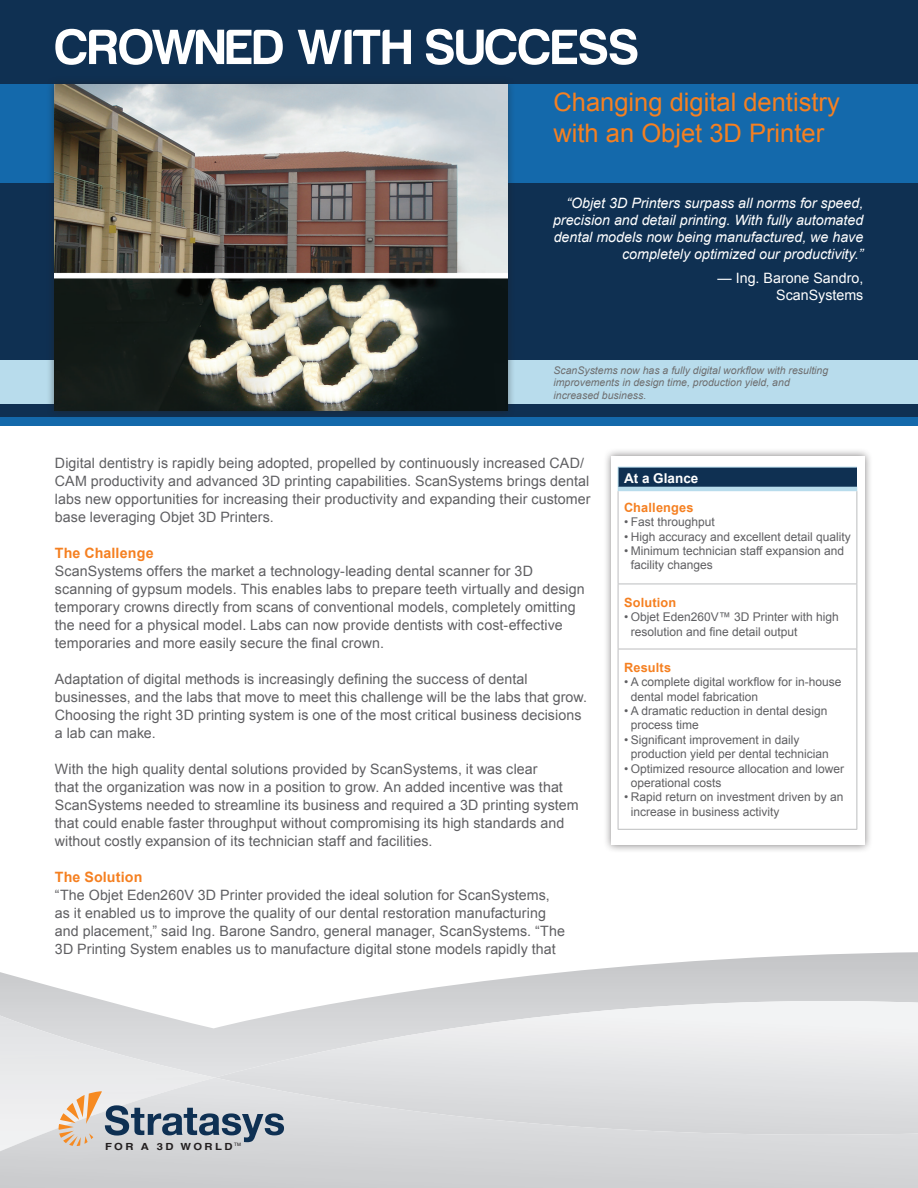
<style>
.page{position:relative;width:918px;height:1188px;background:#fff}
.page>*{position:absolute;margin:0;border:0;box-sizing:border-box;transform-origin:0 0}
.t1{font:51px "Harabara";letter-spacing:.02em;color:#fff}
.t2{font:25.5px/30.6px "Arial";color:#f58021}
.t3{font:14.25px/18px "Arial";letter-spacing:.005em;color:#5f5f62}
.t4{font:italic 14.25px/17.1px "Arial";color:#fff;text-align:right}
.t5{font:14.25px/17.1px "Arial";color:#fff;text-align:right}
.t6{font:700 14.25px "Arial";letter-spacing:.01em;color:#f58021}
.t7{font:700 13.5px "Arial";color:#fff}
.t8{font:700 12.75px "Arial";letter-spacing:.015em;color:#f58021}
.t9{font:12px/14.4px "Arial";color:#5f5f62}
.t10{font:italic 10.5px/12.6px "Arial";color:#6e6e6f}
.t11{font:700 9.75px "Helvetica LT Std";letter-spacing:.21em;color:#231f20;scale:1.15 1}
</style>
<div class="page">
<svg style="left:0;top:952px;width:918px;height:49px"></svg>
<svg style="left:0;top:1001px;width:918px;height:77px"></svg>
<img style="left:0;top:1010px;width:215px;height:68px">
<svg style="left:58px;top:1091px;width:226px;height:55px;background:#b6b9bc"></svg>
<div style="left:0;top:415px;width:918px;height:11px;background:#1469ab"></div>
<div style="left:0;top:0;width:918px;height:417px;background:#0f3052"></div>
<div style="left:0;top:360px;width:918px;height:43px;background:#b8dcec"></div>
<div style="left:0;top:84px;width:918px;height:98px;background:#1469ab"></div>
<div style="left:603px;top:448px;width:270px;height:405px;background:#231f20;opacity:.55"></div>
<div style="left:611px;top:456px;width:254px;height:389px;background:#fff"></div>
<div style="left:618px;top:467px;width:239px;height:22px;background:#0f3052"></div>
<svg style="left:618px;top:468px;width:1px;height:19px"></svg>
<hr style="left:618px;top:467px;width:239px;height:1px;background:#b8dcec">
<hr style="left:618px;top:649px;width:1px;height:180px;background:#bcbdbf">
<hr style="left:856px;top:649px;width:1px;height:180px;background:#bcbdbf">
<hr style="left:618px;top:829px;width:239px;height:1px;background:#bcbdbf">
<hr style="left:618px;top:584px;width:1px;height:65px;background:#bcbdbf">
<hr style="left:856px;top:584px;width:1px;height:65px;background:#bcbdbf">
<hr style="left:618px;top:649px;width:239px;height:1px;background:#bcbdbf">
<hr style="left:618px;top:487px;width:239px;height:4px;background:#b8dcec">
<hr style="left:618px;top:491px;width:1px;height:93px;background:#bcbdbf">
<hr style="left:856px;top:491px;width:1px;height:93px;background:#bcbdbf">
<hr style="left:618px;top:584px;width:239px;height:1px;background:#bcbdbf">
<div style="left:46px;top:76px;width:470px;height:343px;background:#231f20;opacity:.55"></div>
<img style="left:55px;top:84px;width:453px;height:326px">
<h1 class="t1" style="left:56px;top:21px;width:554px">CROWNED WITH SUCCESS</h1>
<h2 class="t2" style="left:554px;top:87px;width:288px">Changing digital dentistry with an Objet 3D Printer</h2>
<p class="t4" style="left:553px;top:194px;width:312px">“Objet 3D Printers surpass all norms for speed, precision and detail printing. With fully automated dental models now being manufactured, we have completely optimized our productivity.”</p>
<p class="t5" style="left:718px;top:269px;width:147px">— Ing. Barone Sandro,<br>ScanSystems</p>
<p class="t10" style="left:554px;top:364px;width:276px">ScanSystems now has a fully digital workflow with resulting improvements in design time, production yield, and increased business.</p>
<p class="t3" style="left:55px;top:454px;width:537px">Digital dentistry is rapidly being adopted, propelled by continuously increased CAD/ CAM productivity and advanced 3D printing capabilities. ScanSystems brings dental labs new opportunities for increasing their productivity and expanding their customer base leveraging Objet 3D Printers.</p>
<p class="t6" style="left:55px;top:543px;width:100px">The Challenge</p>
<p class="t3" style="left:55px;top:562px;width:531px">ScanSystems offers the market a technology-leading dental scanner for 3D scanning of gypsum models. This enables labs to prepare teeth virtually and design temporary crowns directly from scans of conventional models, completely omitting the need for a physical model. Labs can now provide dentists with cost-effective temporaries and more easily secure the final crown.</p>
<p class="t3" style="left:55px;top:670px;width:534px">Adaptation of digital methods is increasingly defining the success of dental businesses, and the labs that move to meet this challenge will be the labs that grow.<br>Choosing the right 3D printing system is one of the most critical business decisions a lab can make.</p>
<p class="t3" style="left:55px;top:760px;width:525px">With the high quality dental solutions provided by ScanSystems, it was clear<br>that the organization was now in a position to grow. An added incentive was that ScanSystems needed to streamline its business and required a 3D printing system that could enable faster throughput without compromising its high standards and without costly expansion of its technician staff and facilities.</p>
<p class="t6" style="left:55px;top:867px;width:89px">The Solution</p>
<p class="t3" style="left:55px;top:886px;width:512px">“The Objet Eden260V 3D Printer provided the ideal solution for ScanSystems, as it enabled us to improve the quality of our dental restoration manufacturing and placement,” said Ing. Barone Sandro, general manager, ScanSystems. “The 3D Printing System enables us to manufacture digital stone models rapidly that</p>
<p class="t7" style="left:624px;top:469px;width:76px">At a Glance</p>
<p class="t8" style="left:624px;top:499px;width:71px">Challenges</p>
<p class="t9" style="left:624px;top:515px;width:92px">• Fast throughput</p>
<p class="t9" style="left:624px;top:529px;width:228px">• High accuracy and excellent detail quality</p>
<p class="t9" style="left:631px;top:544px;width:215px;text-indent:-7px">• Minimum technician staff expansion and facility changes</p>
<p class="t8" style="left:624px;top:594px;width:54px">Solution</p>
<p class="t9" style="left:631px;top:610px;width:210px;text-indent:-7px">• Objet Eden260V™ 3D Printer with high resolution and fine detail output</p>
<p class="t8" style="left:624px;top:659px;width:49px">Results</p>
<p class="t9" style="left:631px;top:675px;width:212px;text-indent:-7px">• A complete digital workflow for in-house dental model fabrication</p>
<p class="t9" style="left:631px;top:704px;width:198px;text-indent:-7px">• A dramatic reduction in dental design process time</p>
<p class="t9" style="left:631px;top:733px;width:200px;text-indent:-7px">• Significant improvement in daily production yield per dental technician</p>
<p class="t9" style="left:631px;top:761px;width:215px;text-indent:-7px">• Optimized resource allocation and lower operational costs</p>
<p class="t9" style="left:631px;top:790px;width:214px;text-indent:-7px">• Rapid return on investment driven by an increase in business activity</p>
<p class="t11" style="left:105px;top:1141px;width:120px">FOR A 3D WORLD<sup>TM</sup></p>
</div>
